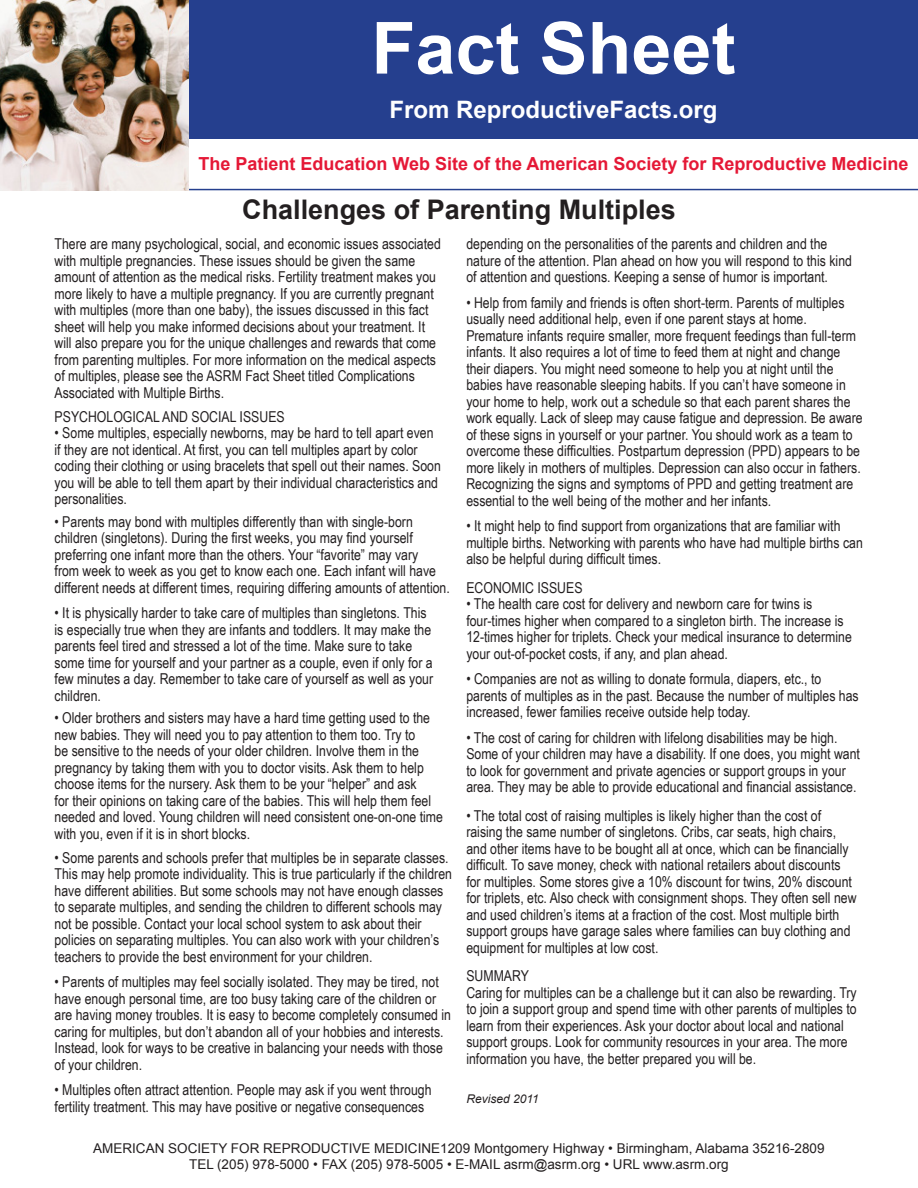
<style>
.page{position:relative;width:918px;height:1188px;background:#fff}
.page>*{position:absolute;margin:0;border:0;box-sizing:border-box;transform-origin:0 0}
.t1{font:700 72px "Arial";color:#fff}
.t2{font:700 27px "Arial";color:#231f20}
.t3{font:700 24px "Arial";color:#fff}
.t4{font:700 18px "Arial";color:#e51836}
.t5{font:15px/16.5px "Arial Narrow";color:#231f20}
.t6{font:13.5px "Arial";color:#231f20}
.t7{font:italic 12px "Arial";color:#231f20}
</style>
<div class="page">
<div style="left:189px;top:0;width:729px;height:139px;background:#253f8e"></div>
<hr style="left:0;top:189px;width:918px;height:1px;background:#253f8e">
<img style="left:0;top:0;width:189px;height:191px">
<p class="t1" style="left:371px;top:0;width:366px">Fact Sheet</p>
<p class="t3" style="left:389px;top:93px;width:330px">From ReproductiveFacts.org</p>
<p class="t4" style="left:198px;top:152px;width:712px">The Patient Education Web Site of the American Society for Reproductive Medicine</p>
<p class="t2" style="left:242px;top:192px;width:435px">Challenges of Parenting Multiples</p>
<p class="t5" style="left:55px;top:235px;width:388px">There are many psychological, social, and economic issues associated with multiple pregnancies. These issues should be given the same amount of attention as the medical risks. Fertility treatment makes you more likely to have a multiple pregnancy. If you are currently pregnant with multiples (more than one baby), the issues discussed in this fact sheet will help you make informed decisions about your treatment. It will also prepare you for the unique challenges and rewards that come from parenting multiples. For more information on the medical aspects of multiples, please see the ASRM Fact Sheet titled Complications Associated with Multiple Births.</p>
<p class="t5" style="left:55px;top:407px;width:232px">PSYCHOLOGICAL AND SOCIAL ISSUES</p>
<p class="t5" style="left:55px;top:424px;width:388px">• Some multiples, especially newborns, may be hard to tell apart even if they are not identical. At first, you can tell multiples apart by color coding their clothing or using bracelets that spell out their names. Soon you will be able to tell them apart by their individual characteristics and personalities.</p>
<p class="t5" style="left:55px;top:512px;width:397px">• Parents may bond with multiples differently than with single-born children (singletons). During the first weeks, you may find yourself preferring one infant more than the others. Your “favorite” may vary<br>from week to week as you get to know each one. Each infant will have different needs at different times, requiring differing amounts of attention.</p>
<p class="t5" style="left:55px;top:604px;width:380px">• It is physically harder to take care of multiples than singletons. This is especially true when they are infants and toddlers. It may make the parents feel tired and stressed a lot of the time. Make sure to take some time for yourself and your partner as a couple, even if only for a few minutes a day. Remember to take care of yourself as well as your children.</p>
<p class="t5" style="left:55px;top:709px;width:390px">• Older brothers and sisters may have a hard time getting used to the new babies. They will need you to pay attention to them too. Try to<br>be sensitive to the needs of your older children. Involve them in the pregnancy by taking them with you to doctor visits. Ask them to help choose items for the nursery. Ask them to be your “helper” and ask<br>for their opinions on taking care of the babies. This will help them feel needed and loved. Young children will need consistent one-on-one time with you, even if it is in short blocks.</p>
<p class="t5" style="left:55px;top:848px;width:399px">• Some parents and schools prefer that multiples be in separate classes.<br>This may help promote individuality. This is true particularly if the children have different abilities. But some schools may not have enough classes to separate multiples, and sending the children to different schools may not be possible. Contact your local school system to ask about their policies on separating multiples. You can also work with your children’s teachers to provide the best environment for your children.</p>
<p class="t5" style="left:55px;top:973px;width:398px">• Parents of multiples may feel socially isolated. They may be tired, not have enough personal time, are too busy taking care of the children or are having money troubles. It is easy to become completely consumed in caring for multiples, but don’t abandon all of your hobbies and interests.<br>Instead, look for ways to be creative in balancing your needs with those of your children.</p>
<p class="t5" style="left:55px;top:1081px;width:378px">• Multiples often attract attention. People may ask if you went through fertility treatment. This may have positive or negative consequences</p>
<p class="t5" style="left:466px;top:235px;width:387px">depending on the personalities of the parents and children and the nature of the attention. Plan ahead on how you will respond to this kind of attention and questions. Keeping a sense of humor is important.</p>
<p class="t5" style="left:466px;top:293px;width:398px">• Help from family and friends is often short-term. Parents of multiples usually need additional help, even if one parent stays at home.<br>Premature infants require smaller, more frequent feedings than full-term infants. It also requires a lot of time to feed them at night and change their diapers. You might need someone to help you at night until the babies have reasonable sleeping habits. If you can’t have someone in your home to help, work out a schedule so that each parent shares the work equally. Lack of sleep may cause fatigue and depression. Be aware of these signs in yourself or your partner. You should work as a team to overcome these difficulties. Postpartum depression (PPD) appears to be more likely in mothers of multiples. Depression can also occur in fathers.<br>Recognizing the signs and symptoms of PPD and getting treatment are essential to the well being of the mother and her infants.</p>
<p class="t5" style="left:466px;top:517px;width:398px">• It might help to find support from organizations that are familiar with multiple births. Networking with parents who have had multiple births can also be helpful during difficult times.</p>
<p class="t5" style="left:466px;top:578px;width:118px">ECONOMIC ISSUES</p>
<p class="t5" style="left:466px;top:595px;width:387px">• The health care cost for delivery and newborn care for twins is four-times higher when compared to a singleton birth. The increase is 12-times higher for triplets. Check your medical insurance to determine your out-of-pocket costs, if any, and plan ahead.</p>
<p class="t5" style="left:466px;top:670px;width:394px">• Companies are not as willing to donate formula, diapers, etc., to parents of multiples as in the past. Because the number of multiples has increased, fewer families receive outside help today.</p>
<p class="t5" style="left:466px;top:728px;width:395px">• The cost of caring for children with lifelong disabilities may be high.<br>Some of your children may have a disability. If one does, you might want to look for government and private agencies or support groups in your area. They may be able to provide educational and financial assistance.</p>
<p class="t5" style="left:466px;top:806px;width:392px">• The total cost of raising multiples is likely higher than the cost of raising the same number of singletons. Cribs, car seats, high chairs, and other items have to be bought all at once, which can be financially difficult. To save money, check with national retailers about discounts for multiples. Some stores give a 10% discount for twins, 20% discount for triplets, etc. Also check with consignment shops. They often sell new and used children’s items at a fraction of the cost. Most multiple birth support groups have garage sales where families can buy clothing and equipment for multiples at low cost.</p>
<p class="t5" style="left:466px;top:967px;width:64px">SUMMARY</p>
<p class="t5" style="left:466px;top:983px;width:392px">Caring for multiples can be a challenge but it can also be rewarding. Try to join a support group and spend time with other parents of multiples to learn from their experiences. Ask your doctor about local and national support groups. Look for community resources in your area. The more information you have, the better prepared you will be.</p>
<p class="t7" style="left:466px;top:1091px;width:74px">Revised 2011</p>
<p class="t6" style="left:93px;top:1139px;width:733px">AMERICAN SOCIETY FOR REPRODUCTIVE MEDICINE1209 Montgomery Highway • Birmingham, Alabama 35216-2809</p>
<p class="t6" style="left:189px;top:1156px;width:541px">TEL (205) 978-5000 • FAX (205) 978-5005 • E-MAIL asrm@asrm.org • URL www.asrm.org</p>
</div>
